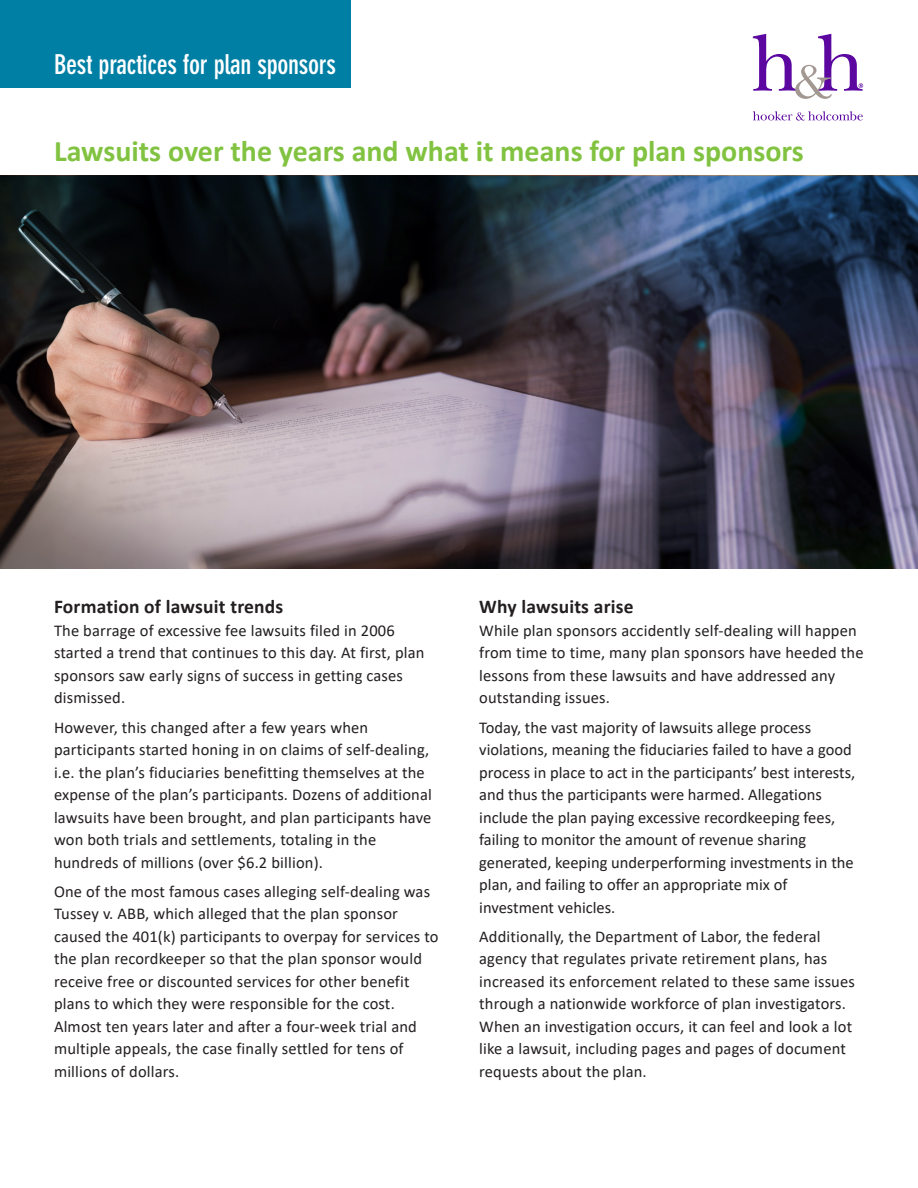
<style>
.page{position:relative;width:918px;height:1188px;background:#fff}
.page>*{position:absolute;margin:0;border:0;box-sizing:border-box;transform-origin:0 0}
.t1{font:700 30px "Calibri";color:#81c340}
.t2{font:700 condensed 27px "DIN Neuzeit Grotesk Std";letter-spacing:-.01em;color:#fff}
.t3{font:700 19.5px "Calibri";letter-spacing:.01em;color:#231f20}
.t4{font:16.5px/22.5px "Calibri";letter-spacing:.01em;color:#231f20}
</style>
<div class="page">
<div style="left:0;top:0;width:351px;height:88px;background:#007fa5"></div>
<svg style="left:753px;top:111px;width:110px;height:10px"></svg>
<svg style="left:753px;top:34px;width:110px;height:65px"></svg>
<img style="left:0;top:176px;width:918px;height:393px">
<p class="t2" style="left:54px;top:49px;width:283px">Best practices for plan sponsors</p>
<p class="t1" style="left:54px;top:130px;width:751px">Lawsuits over the years and what it means for plan sponsors</p>
<p class="t3" style="left:54px;top:593px;width:231px">Formation of lawsuit trends</p>
<p class="t4" style="left:54px;top:619px;width:372px">The barrage of excessive fee lawsuits filed in 2006 started a trend that continues to this day. At first, plan sponsors saw early signs of success in getting cases dismissed.</p>
<p class="t4" style="left:54px;top:716px;width:379px">However, this changed after a few years when participants started honing in on claims of self-dealing, i.e. the plan’s fiduciaries benefitting themselves at the expense of the plan’s participants. Dozens of additional lawsuits have been brought, and plan participants have won both trials and settlements, totaling in the hundreds of millions (over $6.2 billion).</p>
<p class="t4" style="left:54px;top:880px;width:386px">One of the most famous cases alleging self-dealing was Tussey v. ABB, which alleged that the plan sponsor caused the 401(k) participants to overpay for services to the plan recordkeeper so that the plan sponsor would receive free or discounted services for other benefit plans to which they were responsible for the cost.<br>Almost ten years later and after a four-week trial and multiple appeals, the case finally settled for tens of millions of dollars.</p>
<p class="t3" style="left:479px;top:593px;width:156px">Why lawsuits arise</p>
<p class="t4" style="left:479px;top:619px;width:386px">While plan sponsors accidently self-dealing will happen from time to time, many plan sponsors have heeded the lessons from these lawsuits and have addressed any outstanding issues.</p>
<p class="t4" style="left:479px;top:716px;width:378px">Today, the vast majority of lawsuits allege process violations, meaning the fiduciaries failed to have a good process in place to act in the participants’ best interests, and thus the participants were harmed. Allegations include the plan paying excessive recordkeeping fees, failing to monitor the amount of revenue sharing generated, keeping underperforming investments in the plan, and failing to offer an appropriate mix of investment vehicles.</p>
<p class="t4" style="left:479px;top:925px;width:377px">Additionally, the Department of Labor, the federal agency that regulates private retirement plans, has increased its enforcement related to these same issues through a nationwide workforce of plan investigators.<br>When an investigation occurs, it can feel and look a lot like a lawsuit, including pages and pages of document requests about the plan.</p>
</div>
